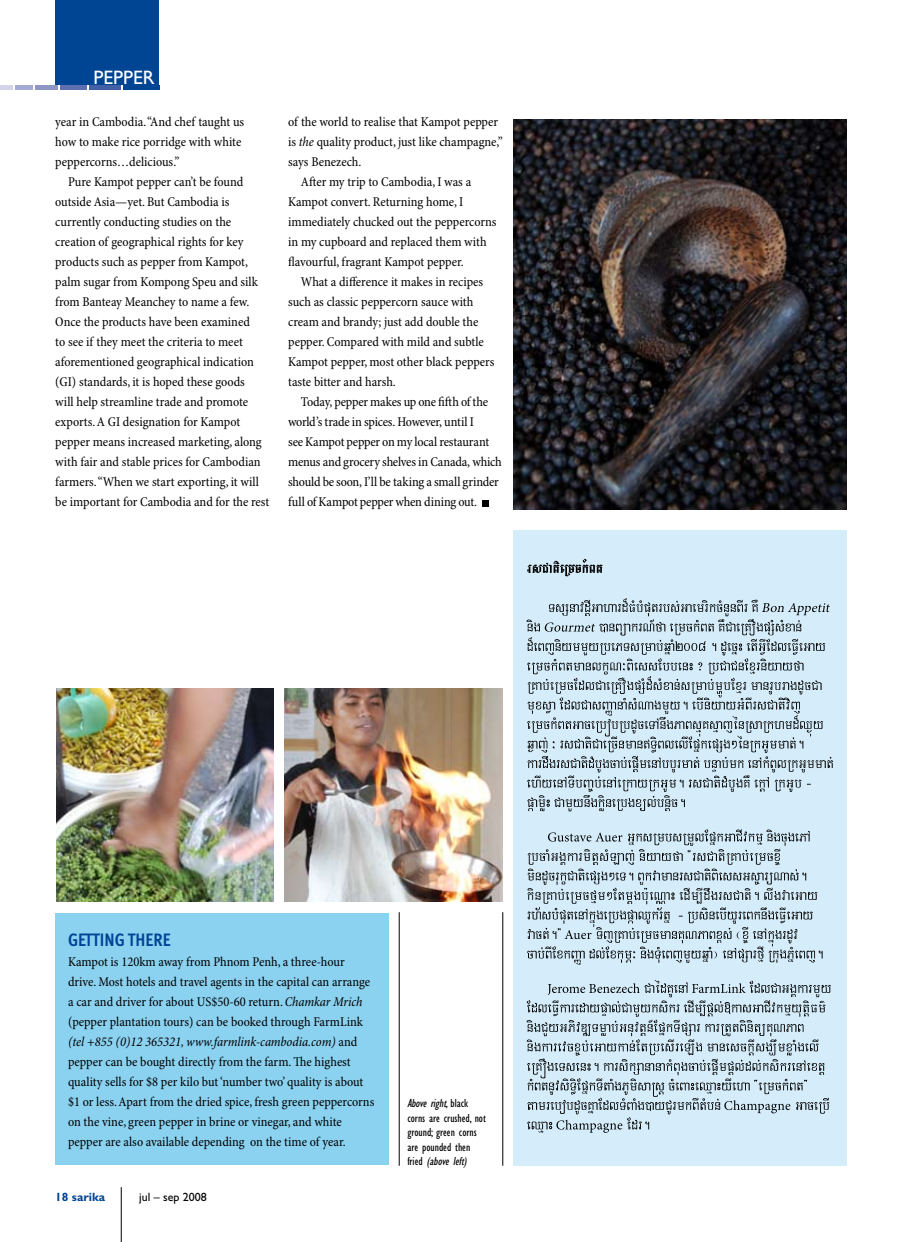
<style>
.page{position:relative;width:902px;height:1242px;background:#fff}
.page>*{position:absolute;margin:0;border:0;box-sizing:border-box;transform-origin:0 0}
.t1{font:19.5px "Gill Sans";color:#fff}
.t2{font:18px "Meta Cond Bold LF";color:#004494}
.t3{font:condensed 13.5px/20px "Minion Pro";letter-spacing:-.005em;color:#000}
.t4{font:condensed 12px/14.4px "Gill Sans";color:#000}
.t5{font:12px "Gill Sans";color:#000}
.t6{font:700 12px "Gill Sans";color:#004494}
.s1{font-style:italic}
</style>
<div class="page">
<div style="left:56px;top:0;width:103px;height:85px;background:#004494"></div>
<div style="left:0;top:85px;width:13px;height:5px;background:#d3d4e9"></div>
<hr style="left:121px;top:1187px;width:1px;height:55px;background:#000">
<div style="left:123px;top:85px;width:36px;height:5px;background:#004494"></div>
<div style="left:89px;top:85px;width:31px;height:5px;background:#4460a5"></div>
<div style="left:60px;top:85px;width:26px;height:5px;background:#5e70af"></div>
<div style="left:35px;top:85px;width:22px;height:5px;background:#8e96c6"></div>
<div style="left:15px;top:85px;width:17px;height:5px;background:#a5aad2"></div>
<img style="left:57px;top:688px;width:217px;height:213px">
<div style="left:55px;top:913px;width:333px;height:251px;background:#8bd2f1"></div>
<hr style="left:399px;top:912px;width:1px;height:253px;background:#000">
<hr style="left:502px;top:912px;width:1px;height:253px;background:#000">
<svg style="left:482px;top:500px;width:6px;height:6px"></svg>
<img style="left:513px;top:119px;width:333px;height:391px">
<img style="left:284px;top:688px;width:219px;height:214px">
<div style="left:513px;top:530px;width:333px;height:635px;background:#d5edfa"></div>
<svg style="left:527px;top:559px;width:75px;height:17px"></svg>
<svg style="left:526px;top:598px;width:307px;height:213px"></svg>
<svg style="left:527px;top:829px;width:295px;height:136px"></svg>
<svg style="left:526px;top:980px;width:305px;height:152px"></svg>
<h1 class="t1" style="left:94px;top:66px;width:63px">PEPPER</h1>
<p class="t3" style="left:55px;top:113px;width:190px">year in Cambodia. “And chef taught us how to make rice porridge with white peppercorns…delicious.”</p>
<p class="t3" style="left:55px;top:173px;width:215px;text-indent:13px">Pure Kampot pepper can’t be found outside Asia—yet. But Cambodia is currently conducting studies on the creation of geographical rights for key products such as pepper from Kampot, palm sugar from Kompong Speu and silk from Banteay Meanchey to name a few.<br>Once the products have been examined<br>to see if they meet the criteria to meet aforementioned geographical indication (GI) standards, it is hoped these goods<br>will help streamline trade and promote exports. A GI designation for Kampot pepper means increased marketing, along with fair and stable prices for Cambodian farmers. “When we start exporting, it will be important for Cambodia and for the rest</p>
<p class="t3" style="left:288px;top:113px;width:211px">of the world to realise that Kampot pepper</p>
<p class="t3" style="left:288px;top:133px;width:216px">is <span class="s1">the</span> quality product, just like champagne,”</p>
<p class="t3" style="left:288px;top:153px;width:75px">says Benezech.</p>
<p class="t3" style="left:301px;top:173px;width:172px">After my trip to Cambodia, I was a</p>
<p class="t3" style="left:288px;top:192px;width:177px">Kampot convert. Returning home, I</p>
<p class="t3" style="left:288px;top:212px;width:210px">immediately chucked out the peppercorns</p>
<p class="t3" style="left:288px;top:232px;width:200px">in my cupboard and replaced them with</p>
<p class="t3" style="left:288px;top:252px;width:177px">flavourful, fragrant Kampot pepper.</p>
<p class="t3" style="left:301px;top:272px;width:184px">What a difference it makes in recipes</p>
<p class="t3" style="left:288px;top:292px;width:187px">such as classic peppercorn sauce with</p>
<p class="t3" style="left:288px;top:312px;width:192px">cream and brandy; just add double the</p>
<p class="t3" style="left:288px;top:332px;width:197px">pepper. Compared with mild and subtle</p>
<p class="t3" style="left:288px;top:352px;width:208px">Kampot pepper, most other black peppers</p>
<p class="t3" style="left:288px;top:372px;width:109px">taste bitter and harsh.</p>
<p class="t3" style="left:301px;top:392px;width:189px">Today, pepper makes up one fifth of the</p>
<p class="t3" style="left:288px;top:412px;width:187px">world’s trade in spices. However, until I</p>
<p class="t3" style="left:288px;top:432px;width:202px">see Kampot pepper on my local restaurant</p>
<p class="t3" style="left:288px;top:452px;width:215px">menus and grocery shelves in Canada, which</p>
<p class="t3" style="left:288px;top:472px;width:212px">should be soon, I’ll be taking a small grinder</p>
<p class="t3" style="left:288px;top:492px;width:190px">full of Kampot pepper when dining out.</p>
<h2 class="t2" style="left:68px;top:929px;width:87px">GETTING THERE</h2>
<p class="t3" style="left:68px;top:952px;width:308px">Kampot is 120km away from Phnom Penh, a three-hour drive. Most hotels and travel agents in the capital can arrange a car and driver for about US$50-60 return. <span class="s1">Chamkar Mrich </span>(pepper plantation tours) can be booked through FarmLink <span class="s1">(tel +855 (0)12 365321, www.farmlink-cambodia.com)</span> and pepper can be bought directly from the farm. The highest quality sells for $8 per kilo but ‘number two’ quality is about $1 or less. Apart from the dried spice, fresh green peppercorns on the vine, green pepper in brine or vinegar, and white pepper are also available depending on the time of year.</p>
<p class="t6" style="left:55px;top:1189px;width:51px">18 sarika</p>
<p class="t5" style="left:139px;top:1189px;width:69px">jul – sep 2008</p>
<p class="t4" style="left:407px;top:1096px;width:80px"><span class="s1">Above right,</span>b l a c k corns are crushed, not ground; green corns are pounded then<br>f r i e d <span class="s1">(above left)</span></p>
</div>
